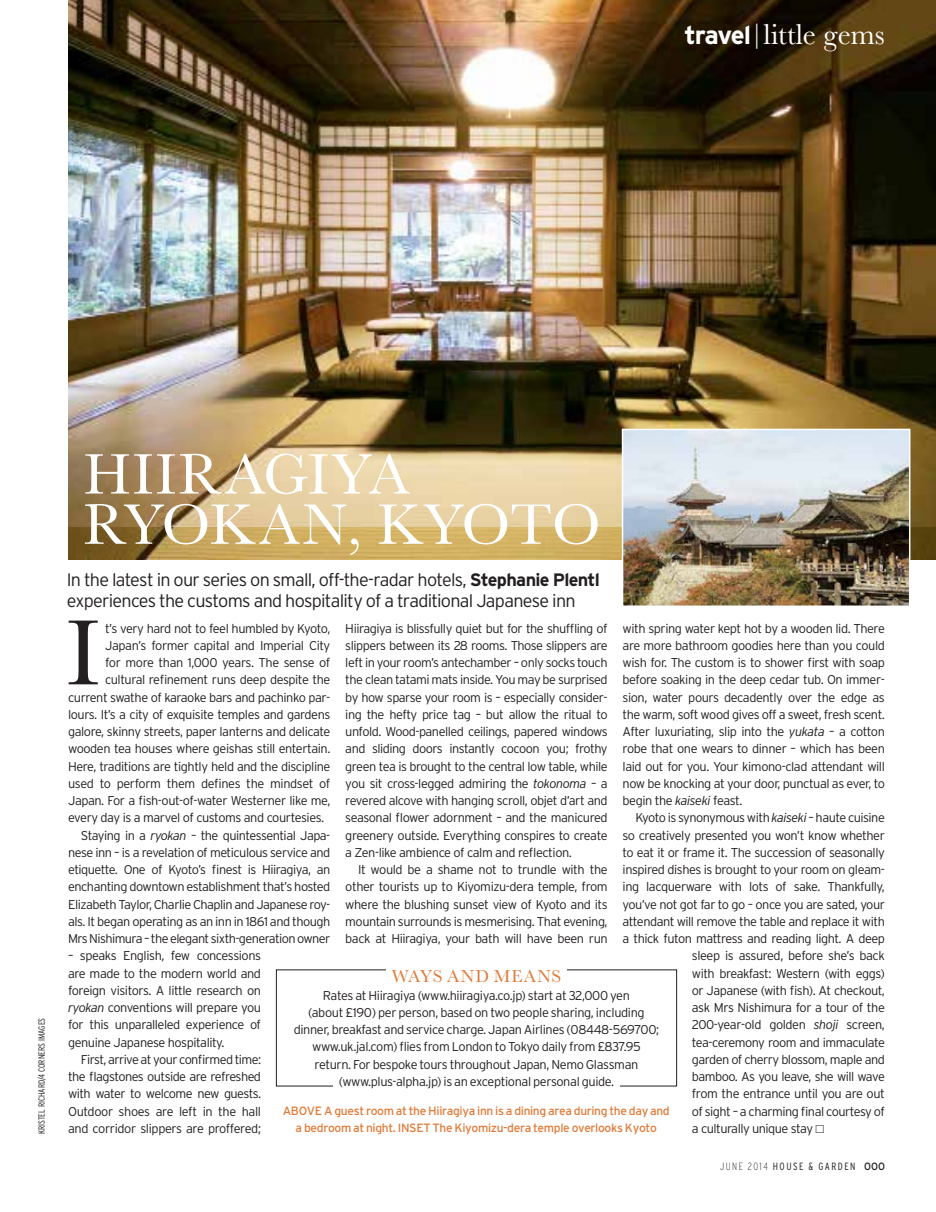
<style>
.page{position:relative;width:936px;height:1212px;background:#fff}
.page>*{position:absolute;margin:0;border:0;box-sizing:border-box;transform-origin:0 0}
.t1{font:96.3px "Baskerville";color:#231f20}
.t2{font:59.25px/50.2px "Baskerville";letter-spacing:.005em;color:#fff}
.t3{font:30px "Baskerville";color:#fff}
.t4{font:300 18px/21px "Interstate";letter-spacing:-.04em;color:#231f20}
.t5{font:18px "Baskerville";letter-spacing:.055em;color:#e07a37}
.t6{font:300 12.75px/17.2px "Interstate";letter-spacing:-.04em;color:#231f20;text-align:justify}
.t7{font:12px/17.2px "Interstate";letter-spacing:-.03em;color:#e07a37;text-align:center}
.t8{font:300 condensed 10.5px "Interstate";letter-spacing:.14em;color:#231f20}
.t9{font:300 condensed 9px "Interstate";color:#231f20}
.s1{font-family:"Interstate";font-weight:700;font-size:25.5px}
.s2{font-family:"Interstate";font-weight:200;font-size:25.5px}
.s3{font-weight:700}
.s4{font-style:italic}
.s5{font-family:"European Pi Three";font-weight:400;font-size:10.5px}
.s6{font-weight:200}
.s7{font-weight:400;font-stretch:normal}
</style>
<div class="page">
<img style="left:68px;top:0;width:867px;height:527px">
<img style="left:68px;top:527px;width:867px;height:32px">
<img style="left:624px;top:432px;width:283px;height:172px">
<div style="left:621px;top:429px;width:289px;height:178px;border:2px solid #fff"></div>
<div style="left:276px;top:969px;width:401px;height:117px;border:1px solid #231f20"></div>
<div style="left:386px;top:966px;width:181px;height:22px;background:#fff"></div>
<div style="left:333px;top:1077px;width:287px;height:17px;background:#fff"></div>
<h3 class="t3" style="left:684px;top:17px;width:202px"><span class="s1">travel</span><span class="s2">|</span>little gems</h3>
<p class="t9" style="left:37px;top:1134px;width:118px;rotate:-90deg">KRISTEL RICHARD/4 CORNERS IMAGES</p>
<h2 class="t2" style="left:83px;top:449px;width:519px">HIIRAGIYA<br>RYOKAN, KYOTO</h2>
<h3 class="t4" style="left:67px;top:569px;width:534px">In the latest in our series on small, off-the-radar hotels, <span class="s3">Stephanie Plentl </span>experiences the customs and hospitality of a traditional Japanese inn</h3>
<h1 class="t1" style="left:66px;top:597px;width:36px">I</h1>
<p class="t6" style="left:105px;top:619px;width:227px">t’s very hard not to feel humbled by Kyoto,</p>
<p class="t6" style="left:345px;top:619px;width:264px">Hiiragiya is blissfully quiet but for the shuffling of slippers between its 28 rooms. Those slippers are left in your room’s antechamber – only socks touch the clean tatami mats inside. You may be surprised by how sparse your room is – especially consider&shy;ing the hefty price tag – but allow the ritual to unfold. Wood-panelled ceilings, papered windows and sliding doors instantly cocoon you; frothy green tea is brought to the central low table, while you sit cross-legged admiring the <span class="s4">tokonoma</span> – a revered alcove with hanging scroll, objet d’art and seasonal flower adornment – and the manicured greenery outside. Everything conspires to create a Zen-like ambience of calm and reflection.</p>
<p class="t6" style="left:345px;top:861px;width:264px;text-indent:13px">It would be a shame not to trundle with the other tourists up to Kiyomizu-dera temple, from where the blushing sunset view of Kyoto and its mountain surrounds is mesmerising. That evening, back at Hiiragiya, your bath will have been run</p>
<p class="t6" style="left:622px;top:619px;width:264px">with spring water kept hot by a wooden lid. There are more bathroom goodies here than you could wish for. The custom is to shower first with soap before soaking in the deep cedar tub. On immer&shy;sion, water pours decadently over the edge as the warm, soft wood gives off a sweet, fresh scent.<br>After luxuriating, slip into the <span class="s4">yukata</span> – a cotton robe that one wears to dinner – which has been laid out for you. Your kimono-clad attendant will now be knocking at your door, punctual as ever, to begin the <span class="s4">kaiseki</span> feast.</p>
<p class="t6" style="left:635px;top:809px;width:251px">Kyoto is synonymous with <span class="s4">kaiseki</span> – haute cuisine</p>
<p class="t6" style="left:622px;top:826px;width:264px">so creatively presented you won’t know whether</p>
<p class="t6" style="left:622px;top:844px;width:264px">to eat it or frame it. The succession of seasonally</p>
<p class="t6" style="left:622px;top:861px;width:264px">inspired dishes is brought to your room on gleam-</p>
<p class="t6" style="left:622px;top:878px;width:264px">ing lacquerware with lots of sake. Thankfully,</p>
<p class="t6" style="left:622px;top:895px;width:264px">you’ve not got far to go – once you are sated, your</p>
<p class="t6" style="left:622px;top:913px;width:264px">attendant will remove the table and replace it with</p>
<p class="t6" style="left:622px;top:930px;width:264px">a thick futon mattress and reading light. A deep</p>
<p class="t6" style="left:691px;top:947px;width:194px">sleep is assured, before she’s back</p>
<p class="t6" style="left:691px;top:964px;width:194px">with breakfast: Western (with eggs)</p>
<p class="t6" style="left:691px;top:982px;width:194px">or Japanese (with fish). At checkout,</p>
<p class="t6" style="left:691px;top:999px;width:194px">ask Mrs Nishimura for a tour of the</p>
<p class="t6" style="left:691px;top:1016px;width:194px">200-year-old golden <span class="s4">shoji</span> screen,</p>
<p class="t6" style="left:691px;top:1033px;width:194px">tea-ceremony room and immaculate</p>
<p class="t6" style="left:691px;top:1051px;width:194px">garden of cherry blossom, maple and</p>
<p class="t6" style="left:691px;top:1068px;width:194px">bamboo. As you leave, she will wave</p>
<p class="t6" style="left:691px;top:1085px;width:194px">from the entrance until you are out</p>
<p class="t6" style="left:691px;top:1102px;width:194px">of sight – a charming final courtesy of</p>
<p class="t6" style="left:691px;top:1120px;width:134px">a culturally unique stay <span class="s5">m</span></p>
<p class="t6" style="left:105px;top:637px;width:227px">Japan’s former capital and Imperial City</p>
<p class="t6" style="left:105px;top:654px;width:227px">for more than 1,000 years. The sense of</p>
<p class="t6" style="left:105px;top:671px;width:227px">cultural refinement runs deep despite the</p>
<p class="t6" style="left:68px;top:688px;width:264px">current swathe of karaoke bars and pachinko par-</p>
<p class="t6" style="left:68px;top:706px;width:264px">lours. It’s a city of exquisite temples and gardens</p>
<p class="t6" style="left:68px;top:723px;width:264px">galore, skinny streets, paper lanterns and delicate</p>
<p class="t6" style="left:68px;top:740px;width:264px">wooden tea houses where geishas still entertain.</p>
<p class="t6" style="left:68px;top:757px;width:264px">Here, traditions are tightly held and the discipline</p>
<p class="t6" style="left:68px;top:775px;width:264px">used to perform them defines the mindset of</p>
<p class="t6" style="left:68px;top:792px;width:264px">Japan. For a fish-out-of-water Westerner like me,</p>
<p class="t6" style="left:68px;top:809px;width:257px">every day is a marvel of customs and courtesies.</p>
<p class="t6" style="left:81px;top:826px;width:251px">Staying in a <span class="s4">ryokan</span> – the quintessential Japa-</p>
<p class="t6" style="left:68px;top:844px;width:264px">nese inn – is a revelation of meticulous service and</p>
<p class="t6" style="left:68px;top:861px;width:264px">etiquette. One of Kyoto’s finest is Hiiragiya, an</p>
<p class="t6" style="left:68px;top:878px;width:264px">enchanting downtown establishment that’s hosted</p>
<p class="t6" style="left:68px;top:895px;width:264px">Elizabeth Taylor, Charlie Chaplin and Japanese roy-</p>
<p class="t6" style="left:68px;top:913px;width:264px">als. It began operating as an inn in 1861 and though</p>
<p class="t6" style="left:68px;top:930px;width:264px">Mrs Nishimura – the elegant sixth-generation owner</p>
<p class="t6" style="left:68px;top:947px;width:194px">– speaks English, few concessions are made to the modern world and foreign visitors. A little research on <span class="s4">ryokan</span> conventions will prepare you for this unparalleled experience of genuine Japanese hospitality.</p>
<p class="t6" style="left:68px;top:1051px;width:194px;text-indent:13px">First, arrive at your confirmed time: the flagstones outside are refreshed with water to welcome new guests.<br>Outdoor shoes are left in the hall and corridor slippers are proffered;</p>
<h3 class="t5" style="left:392px;top:966px;width:171px">WAYS AND MEANS</h3>
<p class="t6" style="left:294px;top:986px;width:367px;text-align:center">Rates at Hiiragiya (www.hiiragiya.co.jp) start at 32,000 yen<br>(about £190) per person, based on two people sharing, including dinner, breakfast and service charge. Japan Airlines (08448-569700; www.uk.jal.com) flies from London to Tokyo daily from £837.95 return. For bespoke tours throughout Japan, Nemo Glassman (www.plus-alpha.jp) is an exceptional personal guide.</p>
<p class="t7" style="left:283px;top:1102px;width:388px">ABOVE A guest room at the Hiiragiya inn is a dining area during the day and a bedroom at night. INSET The Kiyomizu-dera temple overlooks Kyoto</p>
<p class="t8" style="left:720px;top:1160px;width:166px"><span class="s6">JUNE 2014</span> HOUSE &amp; GARDEN <span class="s7">000</span></p>
</div>
